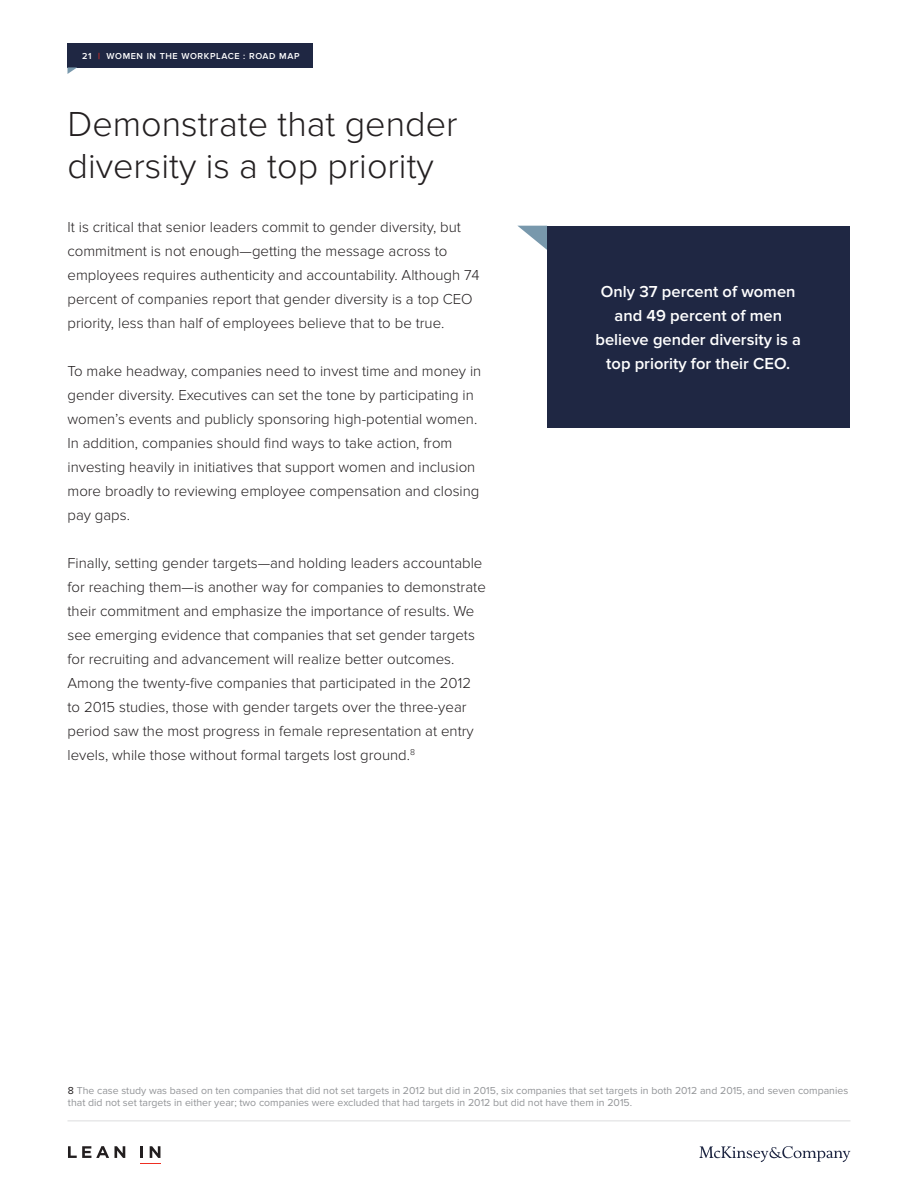
<style>
.page{position:relative;width:918px;height:1188px;background:#fff}
.page>*{position:absolute;margin:0;border:0;box-sizing:border-box;transform-origin:0 0}
.t1{font:300 36px/42px "Proxima Nova";color:#231f20}
.t2{font:600 16.5px/24px "Proxima Nova";color:#fff;text-align:center}
.t3{font:300 15px/24px "Proxima Nova";color:#231f20}
.t4{font:10.5px/12.6px "Proxima Nova";color:#939598}
.t5{font:600 9px "Proxima Nova";letter-spacing:.07em;color:#fff}
.s1{color:#ee2e22}
.s2{color:#231f20}
</style>
<div class="page">
<hr style="left:68px;top:1120px;width:782px;height:1px;background:#dcdddf">
<svg style="left:68px;top:1146px;width:57px;height:12px"></svg>
<svg style="left:140px;top:1146px;width:20px;height:18px"></svg>
<svg style="left:699px;top:1146px;width:151px;height:16px"></svg>
<svg style="left:518px;top:226px;width:29px;height:24px"></svg>
<div style="left:547px;top:226px;width:302px;height:202px;background:#1f2743"></div>
<div style="left:68px;top:43px;width:245px;height:24px;background:#1f2743"></div>
<svg style="left:68px;top:67px;width:9px;height:7px"></svg>
<p class="t5" style="left:82px;top:51px;width:219px">21 <span class="s1">|</span> WOMEN IN THE WORKPLACE : ROAD MAP</p>
<h1 class="t1" style="left:68px;top:104px;width:392px">Demonstrate that gender diversity is a top priority</h1>
<p class="t3" style="left:68px;top:216px;width:414px">It is critical that senior leaders commit to gender diversity, but commitment is not enough—getting the message across to employees requires authenticity and accountability. Although 74 percent of companies report that gender diversity is a top CEO priority, less than half of employees believe that to be true.</p>
<p class="t3" style="left:68px;top:360px;width:415px">To make headway, companies need to invest time and money in gender diversity. Executives can set the tone by participating in women’s events and publicly sponsoring high-potential women.<br>In addition, companies should find ways to take action, from investing heavily in initiatives that support women and inclusion more broadly to reviewing employee compensation and closing pay gaps.</p>
<p class="t3" style="left:68px;top:552px;width:420px">Finally, setting gender targets—and holding leaders accountable for reaching them—is another way for companies to demonstrate their commitment and emphasize the importance of results. We see emerging evidence that companies that set gender targets for recruiting and advancement will realize better outcomes.<br>Among the twenty-five companies that participated in the 2012 to 2015 studies, those with gender targets over the three-year period saw the most progress in female representation at entry levels, while those without formal targets lost ground.<sup>8</sup></p>
<p class="t2" style="left:595px;top:280px;width:207px">Only 37 percent of women and 49 percent of men believe gender diversity is a top priority for their CEO.</p>
<p class="t4" style="left:68px;top:1084px;width:782px"><span class="s2">8</span> The case study was based on ten companies that did not set targets in 2012 but did in 2015, six companies that set targets in both 2012 and 2015, and seven companies that did not set targets in either year; two companies were excluded that had targets in 2012 but did not have them in 2015.</p>
</div>
